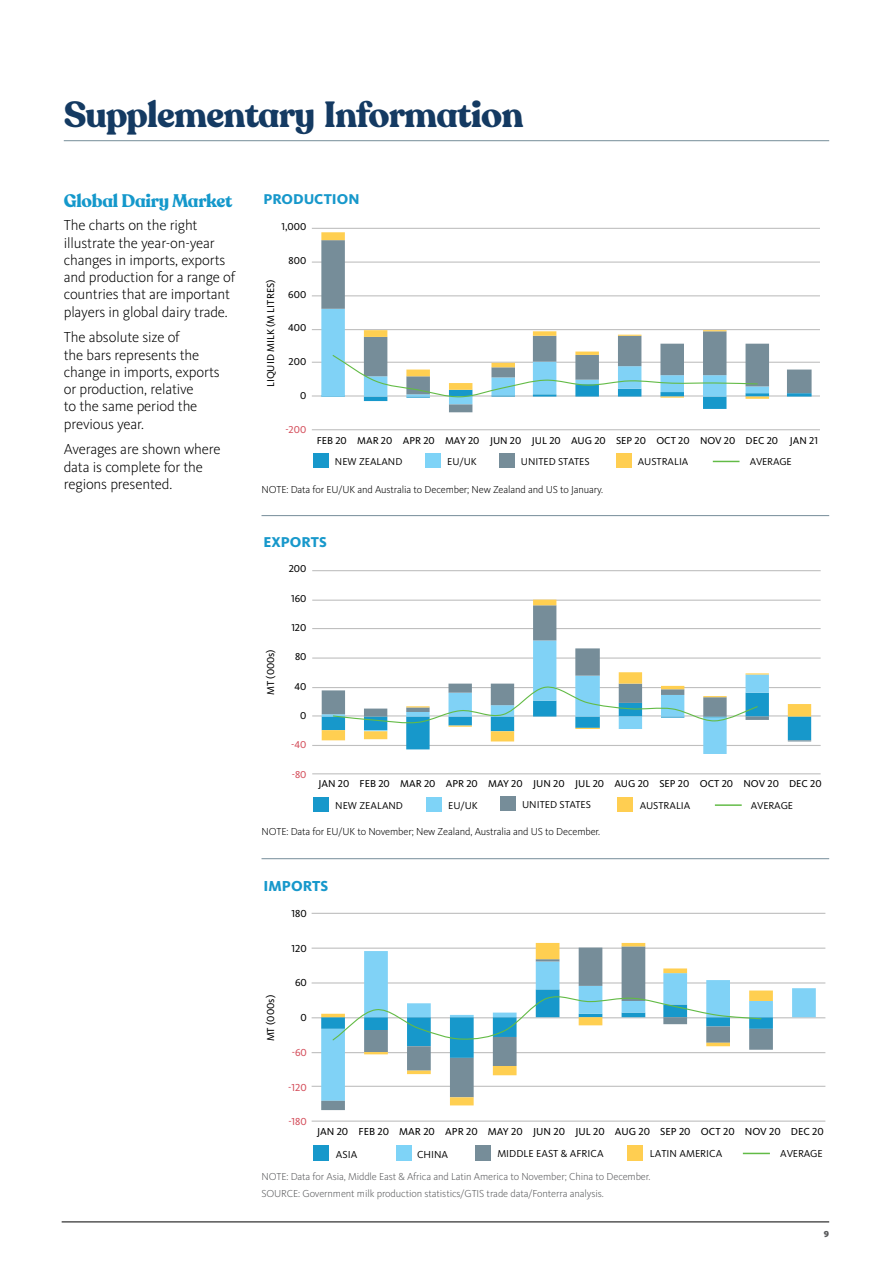
<style>
.page{position:relative;width:893px;height:1263px;background:#fff}
.page>*{position:absolute;margin:0;border:0;box-sizing:border-box;transform-origin:0 0}
.t1{font:700 36px "Recoleta Alt";letter-spacing:-.025em;color:#143a62}
.t2{font:700 18px "Recoleta Alt";letter-spacing:-.015em;color:#1498cb}
.t3{font:300 15px/17.2px "Kievit OT";letter-spacing:-.01em;color:#000}
.t4{font:800 15px "Kievit OT";color:#1798cb}
.t5{font:800 14.85px "Kievit OT";color:#1798cb}
.t6{font:800 14.7px "Kievit OT";color:#1798cb}
.t7{font:300 10.5px/17.7px "Kievit OT";letter-spacing:-.01em;color:#58595b}
.t8{font:300 10.5px "Kievit OT";letter-spacing:-.01em;color:#000}
.t9{font:10.5px "Kievit OT";color:#000}
.t10{font:10.5px "Kievit OT";color:#000}
.t11{font:10.5px "Kievit OT";color:#d44e5b}
.t12{font:10.35px "Kievit OT";color:#000}
.t13{font:10.35px "Kievit OT";color:#000}
.t14{font:10.35px "Kievit OT";color:#d44e5b}
.t15{font:900 9px "Kievit OT";color:#58595b}
</style>
<div class="page">
<div style="left:616px;top:453px;width:15px;height:15px;background:#ffce51"></div>
<div style="left:499px;top:453px;width:15px;height:15px;background:#768d99"></div>
<div style="left:426px;top:453px;width:15px;height:15px;background:#7ed3f7"></div>
<div style="left:313px;top:453px;width:15px;height:15px;background:#1798cb"></div>
<svg style="left:713px;top:461px;width:26px;height:1px"></svg>
<hr style="left:312px;top:228px;width:508px;height:1px;background:#bfbfbf">
<hr style="left:312px;top:262px;width:508px;height:1px;background:#bfbfbf">
<hr style="left:312px;top:295px;width:508px;height:1px;background:#bfbfbf">
<hr style="left:312px;top:329px;width:508px;height:1px;background:#bfbfbf">
<hr style="left:312px;top:362px;width:508px;height:1px;background:#bfbfbf">
<hr style="left:312px;top:395px;width:508px;height:2px;background:#bfbfbf">
<hr style="left:312px;top:429px;width:508px;height:1px;background:#bfbfbf">
<svg style="left:321px;top:232px;width:448px;height:77px"></svg>
<svg style="left:321px;top:309px;width:491px;height:100px"></svg>
<div style="left:618px;top:797px;width:15px;height:14px;background:#ffce51"></div>
<div style="left:500px;top:796px;width:15px;height:15px;background:#768d99"></div>
<div style="left:426px;top:796px;width:16px;height:15px;background:#7ed3f7"></div>
<div style="left:313px;top:797px;width:15px;height:14px;background:#1798cb"></div>
<hr style="left:715px;top:804px;width:27px;height:2px;background:#62bb46">
<hr style="left:312px;top:570px;width:509px;height:1px;background:#bfbfbf">
<hr style="left:312px;top:600px;width:509px;height:1px;background:#bfbfbf">
<hr style="left:312px;top:628px;width:509px;height:1px;background:#bfbfbf">
<hr style="left:312px;top:657px;width:509px;height:2px;background:#bfbfbf">
<hr style="left:312px;top:687px;width:509px;height:1px;background:#bfbfbf">
<hr style="left:312px;top:715px;width:509px;height:1px;background:#bfbfbf">
<hr style="left:312px;top:745px;width:509px;height:1px;background:#bfbfbf">
<hr style="left:312px;top:773px;width:509px;height:1px;background:#bfbfbf">
<svg style="left:322px;top:600px;width:489px;height:84px"></svg>
<svg style="left:322px;top:684px;width:489px;height:65px"></svg>
<div style="left:475px;top:1145px;width:15px;height:15px;background:#768d99"></div>
<div style="left:396px;top:1145px;width:16px;height:15px;background:#7ed3f7"></div>
<div style="left:314px;top:1145px;width:15px;height:15px;background:#1798cb"></div>
<div style="left:627px;top:1145px;width:16px;height:15px;background:#ffce51"></div>
<svg style="left:743px;top:1153px;width:27px;height:1px"></svg>
<hr style="left:312px;top:913px;width:513px;height:1px;background:#bfbfbf">
<hr style="left:312px;top:947px;width:513px;height:2px;background:#bfbfbf">
<hr style="left:312px;top:982px;width:513px;height:1px;background:#bfbfbf">
<hr style="left:312px;top:1017px;width:513px;height:1px;background:#bfbfbf">
<hr style="left:312px;top:1052px;width:513px;height:1px;background:#bfbfbf">
<hr style="left:312px;top:1086px;width:513px;height:1px;background:#bfbfbf">
<hr style="left:312px;top:1120px;width:513px;height:2px;background:#bfbfbf">
<svg style="left:773px;top:982px;width:43px;height:104px"></svg>
<svg style="left:321px;top:943px;width:452px;height:162px"></svg>
<svg style="left:321px;top:989px;width:452px;height:69px"></svg>
<hr style="left:62px;top:1221px;width:767px;height:1px;background:#000">
<hr style="left:64px;top:140px;width:765px;height:1px;background:#768d99">
<hr style="left:261px;top:515px;width:568px;height:1px;background:#768d99">
<hr style="left:261px;top:858px;width:568px;height:1px;background:#768d99">
<h1 class="t1" style="left:64px;top:92px;width:461px">Supplementary Information</h1>
<p class="t2" style="left:64px;top:189px;width:170px">Global Dairy Market</p>
<p class="t3" style="left:64px;top:217px;width:173px">The charts on the right illustrate the year-on-year changes in imports, exports and production for a range of countries that are important players in global dairy trade.</p>
<p class="t3" style="left:64px;top:329px;width:157px">The absolute size of<br>the bars represents the change in imports, exports or production, relative<br>to the same period the previous year.</p>
<p class="t3" style="left:64px;top:441px;width:158px">Averages are shown where data is complete for the regions presented.</p>
<p class="t6" style="left:263px;top:190px;width:98px">PRODUCTION</p>
<p class="t12" style="left:281px;top:220px;width:26px">1,000</p>
<p class="t12" style="left:264px;top:387px;width:109px;rotate:-90deg">LIQUID MILK (M LITRES)</p>
<p class="t12" style="left:289px;top:254px;width:19px">800</p>
<p class="t12" style="left:288px;top:288px;width:19px">600</p>
<p class="t12" style="left:288px;top:322px;width:20px">400</p>
<p class="t12" style="left:289px;top:355px;width:19px">200</p>
<p class="t12" style="left:300px;top:389px;width:8px">0</p>
<p class="t14" style="left:285px;top:423px;width:22px">-200</p>
<p class="t12" style="left:317px;top:434px;width:503px">FEB 20 MAR 20 APR 20 MAY 20 JUN 20 JUL 20 AUG 20 SEP 20 OCT 20 NOV 20 DEC 20 JAN 21</p>
<p class="t13" style="left:335px;top:455px;width:69px">NEW ZEALAND</p>
<p class="t13" style="left:447px;top:455px;width:31px">EU/UK</p>
<p class="t13" style="left:521px;top:455px;width:70px">UNITED STATES</p>
<p class="t13" style="left:638px;top:455px;width:52px">AUSTRALIA</p>
<p class="t13" style="left:750px;top:455px;width:44px">AVERAGE</p>
<p class="t8" style="left:261px;top:483px;width:343px">NOTE: Data for EU/UK and Australia to December; New Zealand and US to January.</p>
<p class="t5" style="left:263px;top:533px;width:65px">EXPORTS</p>
<p class="t12" style="left:289px;top:563px;width:19px">200</p>
<p class="t12" style="left:291px;top:592px;width:17px">160</p>
<p class="t9" style="left:264px;top:695px;width:47px;rotate:-90deg">MT (000s)</p>
<p class="t12" style="left:291px;top:621px;width:17px">120</p>
<p class="t12" style="left:295px;top:651px;width:13px">80</p>
<p class="t12" style="left:295px;top:680px;width:13px">40</p>
<p class="t12" style="left:300px;top:709px;width:8px">0</p>
<p class="t14" style="left:291px;top:738px;width:17px">-40</p>
<p class="t14" style="left:292px;top:768px;width:16px">-80</p>
<p class="t12" style="left:318px;top:777px;width:505px">JAN 20 FEB 20 MAR 20 APR 20 MAY 20 JUN 20 JUL 20 AUG 20 SEP 20 OCT 20 NOV 20 DEC 20</p>
<p class="t13" style="left:335px;top:799px;width:69px">NEW ZEALAND</p>
<p class="t13" style="left:448px;top:799px;width:31px">EU/UK</p>
<p class="t13" style="left:522px;top:799px;width:71px">UNITED STATES</p>
<p class="t13" style="left:640px;top:799px;width:52px">AUSTRALIA</p>
<p class="t13" style="left:751px;top:799px;width:44px">AVERAGE</p>
<p class="t8" style="left:261px;top:826px;width:340px">NOTE: Data for EU/UK to November; New Zealand, Australia and US to December.</p>
<p class="t4" style="left:263px;top:877px;width:66px">IMPORTS</p>
<p class="t9" style="left:292px;top:907px;width:17px">180</p>
<p class="t9" style="left:292px;top:942px;width:17px">120</p>
<p class="t9" style="left:264px;top:1041px;width:48px;rotate:-90deg">MT (000s)</p>
<p class="t9" style="left:295px;top:976px;width:13px">60</p>
<p class="t9" style="left:300px;top:1011px;width:8px">0</p>
<p class="t11" style="left:292px;top:1046px;width:17px">-60</p>
<p class="t11" style="left:288px;top:1081px;width:20px">-120</p>
<p class="t11" style="left:288px;top:1115px;width:20px">-180</p>
<p class="t9" style="left:317px;top:1125px;width:508px">JAN 20 FEB 20 MAR 20 APR 20 MAY 20 JUN 20 JUL 20 AUG 20 SEP 20 OCT 20 NOV 20 DEC 20</p>
<p class="t10" style="left:336px;top:1148px;width:23px">ASIA</p>
<p class="t10" style="left:417px;top:1148px;width:33px">CHINA</p>
<p class="t10" style="left:497px;top:1147px;width:108px">MIDDLE EAST &amp; AFRICA</p>
<p class="t10" style="left:650px;top:1147px;width:74px">LATIN AMERICA</p>
<p class="t10" style="left:780px;top:1147px;width:44px">AVERAGE</p>
<p class="t7" style="left:261px;top:1167px;width:390px">NOTE: Data for Asia, Middle East &amp; Africa and Latin America to November; China to December.<br>SOURCE: Government milk production statistics/GTIS trade data/Fonterra analysis.</p>
<p class="t15" style="left:824px;top:1228px;width:7px">9</p>
</div>
